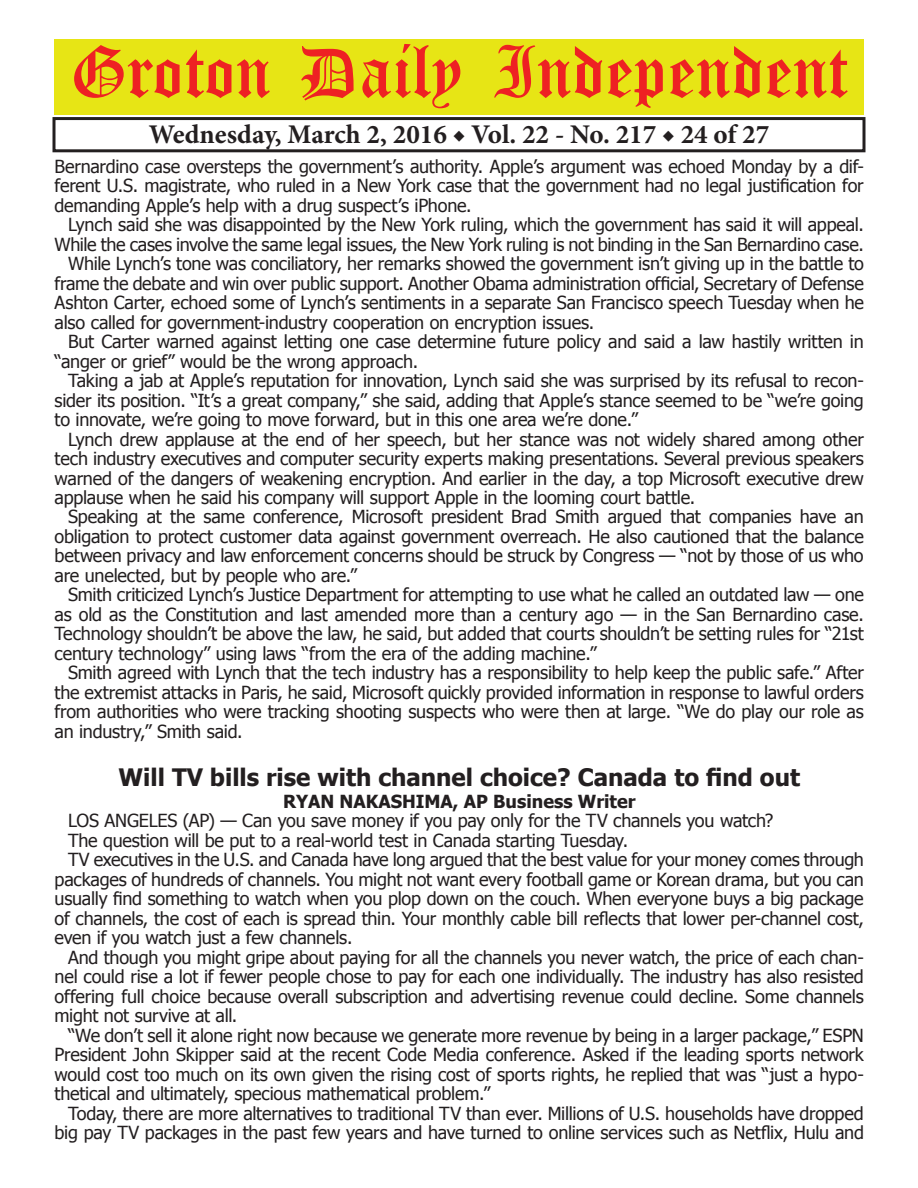
<style>
.page{position:relative;width:918px;height:1188px;background:#fff}
.page>*{position:absolute;margin:0;border:0;box-sizing:border-box;transform-origin:0 0}
.t1{font:54px "Old English Five";color:#ee2123}
.t2{font:700 27px "Minion Pro";color:#231f20}
.t3{font:700 24px "Tahoma";color:#231f20}
.t4{font:18px/19.5px "Tahoma";letter-spacing:-.01em;color:#231f20;text-align:justify}
.t5{font:700 18px "Tahoma";color:#231f20}
</style>
<div class="page">
<div style="left:52px;top:117px;width:814px;height:35px;border:3px solid #231f20"></div>
<div style="left:54px;top:40px;width:810px;height:75px;background:#e7e515"></div>
<h1 class="t1" style="left:70px;top:47px;width:779px">Groton Daily Independent</h1>
<h2 class="t2" style="left:149px;top:116px;width:622px">Wednesday, March 2, 2016 ◆ Vol. 22 - No. 217 ◆ 24 of 27</h2>
<p class="t4" style="left:55px;top:155px;width:811px">Bernardino case oversteps the government’s authority. Apple’s argument was echoed Monday by a dif&shy;ferent U.S. magistrate, who ruled in a New York case that the government had no legal justification for demanding Apple’s help with a drug suspect’s iPhone.</p>
<p class="t4" style="left:68px;top:214px;width:797px">Lynch said she was disappointed by the New York ruling, which the government has said it will appeal.</p>
<p class="t4" style="left:55px;top:233px;width:811px">While the cases involve the same legal issues, the New York ruling is not binding in the San Bernardino case.</p>
<p class="t4" style="left:68px;top:253px;width:797px">While Lynch’s tone was conciliatory, her remarks showed the government isn’t giving up in the battle to</p>
<p class="t4" style="left:55px;top:272px;width:811px">frame the debate and win over public support. Another Obama administration official, Secretary of Defense</p>
<p class="t4" style="left:55px;top:292px;width:811px">Ashton Carter, echoed some of Lynch’s sentiments in a separate San Francisco speech Tuesday when he</p>
<p class="t4" style="left:55px;top:311px;width:541px">also called for government-industry cooperation on encryption issues.</p>
<p class="t4" style="left:68px;top:331px;width:797px">But Carter warned against letting one case determine future policy and said a law hastily written in</p>
<p class="t4" style="left:55px;top:350px;width:365px">“anger or grief” would be the wrong approach.</p>
<p class="t4" style="left:68px;top:370px;width:797px">Taking a jab at Apple’s reputation for innovation, Lynch said she was surprised by its refusal to recon-</p>
<p class="t4" style="left:55px;top:389px;width:811px">sider its position. “It’s a great company,” she said, adding that Apple’s stance seemed to be “we’re going</p>
<p class="t4" style="left:55px;top:409px;width:585px">to innovate, we’re going to move forward, but in this one area we’re done.”</p>
<p class="t4" style="left:68px;top:428px;width:797px">Lynch drew applause at the end of her speech, but her stance was not widely shared among other</p>
<p class="t4" style="left:55px;top:448px;width:811px">tech industry executives and computer security experts making presentations. Several previous speakers</p>
<p class="t4" style="left:55px;top:467px;width:811px">warned of the dangers of weakening encryption. And earlier in the day, a top Microsoft executive drew</p>
<p class="t4" style="left:55px;top:487px;width:642px">applause when he said his company will support Apple in the looming court battle.</p>
<p class="t4" style="left:68px;top:506px;width:797px">Speaking at the same conference, Microsoft president Brad Smith argued that companies have an</p>
<p class="t4" style="left:55px;top:526px;width:811px">obligation to protect customer data against government overreach. He also cautioned that the balance</p>
<p class="t4" style="left:55px;top:545px;width:811px">between privacy and law enforcement concerns should be struck by Congress — “not by those of us who</p>
<p class="t4" style="left:55px;top:565px;width:304px">are unelected, but by people who are.”</p>
<p class="t4" style="left:68px;top:584px;width:797px">Smith criticized Lynch’s Justice Department for attempting to use what he called an outdated law — one</p>
<p class="t4" style="left:55px;top:604px;width:811px">as old as the Constitution and last amended more than a century ago — in the San Bernardino case.</p>
<p class="t4" style="left:55px;top:623px;width:811px">Technology shouldn’t be above the law, he said, but added that courts shouldn’t be setting rules for “21st</p>
<p class="t4" style="left:55px;top:643px;width:544px">century technology” using laws “from the era of the adding machine.”</p>
<p class="t4" style="left:68px;top:662px;width:797px">Smith agreed with Lynch that the tech industry has a responsibility to help keep the public safe.” After</p>
<p class="t4" style="left:55px;top:682px;width:811px">the extremist attacks in Paris, he said, Microsoft quickly provided information in response to lawful orders</p>
<p class="t4" style="left:55px;top:701px;width:811px">from authorities who were tracking shooting suspects who were then at large. “We do play our role as</p>
<p class="t4" style="left:55px;top:721px;width:190px">an industry,” Smith said.</p>
<h3 class="t3" style="left:119px;top:761px;width:683px">Will TV bills rise with channel choice? Canada to find out</h3>
<p class="t5" style="left:283px;top:789px;width:354px">RYAN NAKASHIMA, AP Business Writer</p>
<p class="t4" style="left:68px;top:810px;width:707px">LOS ANGELES (AP) — Can you save money if you pay only for the TV channels you watch?</p>
<p class="t4" style="left:68px;top:830px;width:562px">The question will be put to a real-world test in Canada starting Tuesday.</p>
<p class="t4" style="left:68px;top:849px;width:797px">TV executives in the U.S. and Canada have long argued that the best value for your money comes through</p>
<p class="t4" style="left:55px;top:869px;width:811px">packages of hundreds of channels. You might not want every football game or Korean drama, but you can</p>
<p class="t4" style="left:55px;top:888px;width:811px">usually find something to watch when you plop down on the couch. When everyone buys a big package</p>
<p class="t4" style="left:55px;top:908px;width:811px">of channels, the cost of each is spread thin. Your monthly cable bill reflects that lower per-channel cost,</p>
<p class="t4" style="left:55px;top:927px;width:299px">even if you watch just a few channels.</p>
<p class="t4" style="left:68px;top:947px;width:797px">And though you might gripe about paying for all the channels you never watch, the price of each chan-</p>
<p class="t4" style="left:55px;top:966px;width:811px">nel could rise a lot if fewer people chose to pay for each one individually. The industry has also resisted</p>
<p class="t4" style="left:55px;top:986px;width:811px">offering full choice because overall subscription and advertising revenue could decline. Some channels</p>
<p class="t4" style="left:55px;top:1005px;width:184px">might not survive at all.</p>
<p class="t4" style="left:68px;top:1025px;width:797px">“We don’t sell it alone right now because we generate more revenue by being in a larger package,” ESPN</p>
<p class="t4" style="left:55px;top:1044px;width:811px">President John Skipper said at the recent Code Media conference. Asked if the leading sports network</p>
<p class="t4" style="left:55px;top:1064px;width:811px">would cost too much on its own given the rising cost of sports rights, he replied that was “just a hypo-</p>
<p class="t4" style="left:55px;top:1083px;width:437px">thetical and ultimately, specious mathematical problem.”</p>
<p class="t4" style="left:68px;top:1103px;width:797px">Today, there are more alternatives to traditional TV than ever. Millions of U.S. households have dropped</p>
<p class="t4" style="left:55px;top:1122px;width:811px">big pay TV packages in the past few years and have turned to online services such as Netflix, Hulu and</p>
</div>
